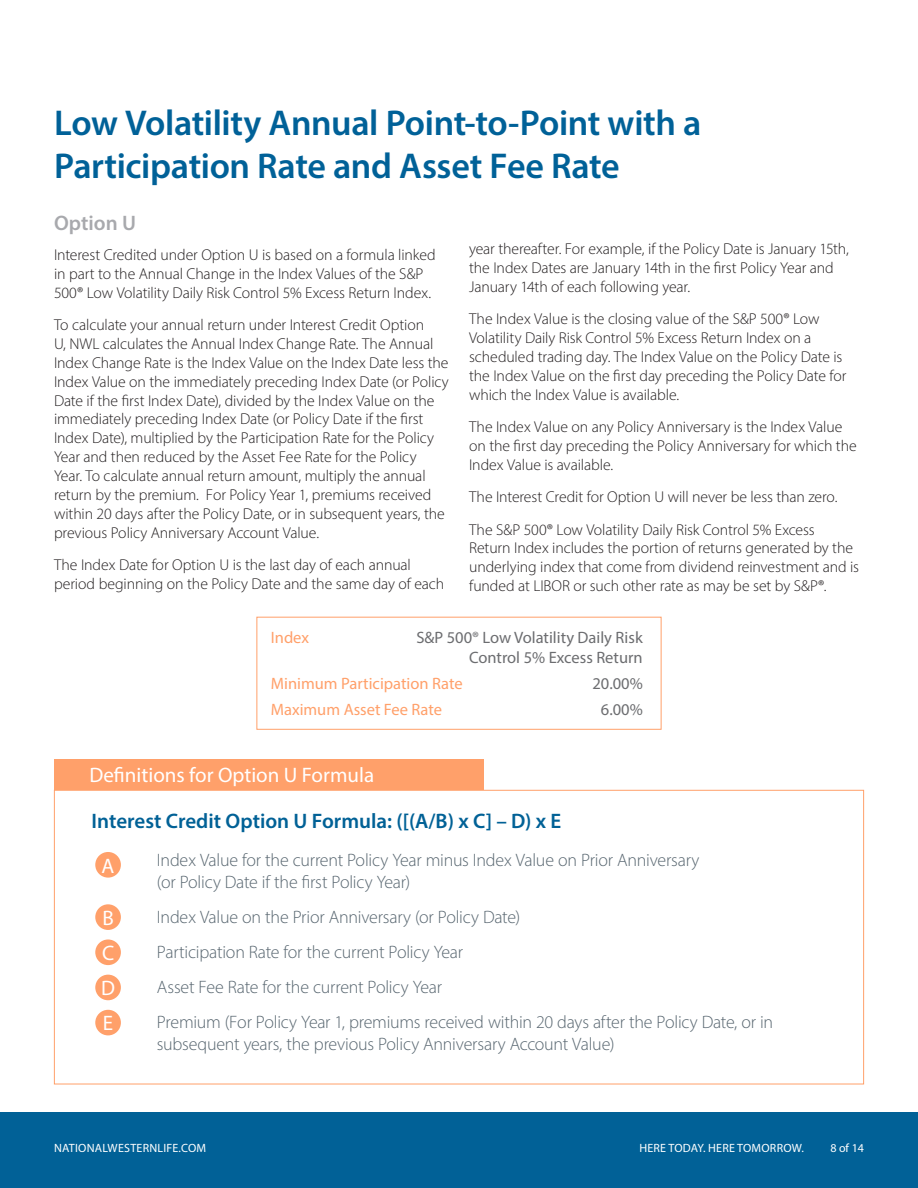
<style>
.page{position:relative;width:918px;height:1188px;background:#fff}
.page>*{position:absolute;margin:0;border:0;box-sizing:border-box;transform-origin:0 0}
.Body_Copy{font:600 36px/43.2px "Myriad Pro";letter-spacing:-.01em;color:#006198}
.t1{font:600 21px "Myriad Pro";color:#016196}
.Body_Copy-2{font:21px "Myriad Pro";color:#fff}
.t2{font:600 21px "Myriad Pro";color:#a8a9ad}
.t3{font:300 18px/21.6px "Myriad Pro";letter-spacing:-.015em;color:#586670}
.t4{font:16.5px/19.5px "Myriad Pro";color:#6c6d70;text-align:right}
.t5{font:16.5px "Myriad Pro";color:#ffa06a}
.Body_Text{font:300 15.75px/18.9px "Myriad Pro";letter-spacing:-.005em;color:#231f20}
.t6{font:12px "Myriad Pro";letter-spacing:.02em;color:#fff}
</style>
<div class="page">
<div style="left:256px;top:617px;width:406px;height:113px;border:1px solid #ffa06a"></div>
<div style="left:54px;top:760px;width:430px;height:30px;background:#ffa06a"></div>
<div style="left:95px;top:852px;width:26px;height:26px;background:#ffa06a;border-radius:50%"></div>
<div style="left:95px;top:904px;width:26px;height:26px;background:#ffa06a;border-radius:50%"></div>
<div style="left:95px;top:939px;width:26px;height:26px;background:#ffa06a;border-radius:50%"></div>
<div style="left:95px;top:975px;width:26px;height:25px;background:#ffa06a;border-radius:50%"></div>
<div style="left:95px;top:1010px;width:26px;height:25px;background:#ffa06a;border-radius:50%"></div>
<div style="left:0;top:1112px;width:918px;height:76px;background:#016197"></div>
<p class="Body_Copy" style="left:54px;top:100px;width:649px">Low Volatility Annual Point-to-Point with a<br>Participation Rate and Asset Fee Rate</p>
<p class="t2" style="left:54px;top:209px;width:84px">Option U</p>
<p class="Body_Text" style="left:54px;top:245px;width:383px">Interest Credited under Option U is based on a formula linked in part to the Annual Change in the Index Values of the S&amp;P<br>500® Low Volatility Daily Risk Control 5% Excess Return Index.</p>
<p class="Body_Text" style="left:54px;top:315px;width:396px">To calculate your annual return under Interest Credit Option<br>U, NWL calculates the Annual Index Change Rate. The Annual Index Change Rate is the Index Value on the Index Date less the Index Value on the immediately preceding Index Date (or Policy Date if the first Index Date), divided by the Index Value on the immediately preceding Index Date (or Policy Date if the first Index Date), multiplied by the Participation Rate for the Policy Year and then reduced by the Asset Fee Rate for the Policy<br>Year. To calculate annual return amount, multiply the annual return by the premium. For Policy Year 1, premiums received within 20 days after the Policy Date, or in subsequent years, the previous Policy Anniversary Account Value.</p>
<p class="Body_Text" style="left:54px;top:555px;width:392px">The Index Date for Option U is the last day of each annual period beginning on the Policy Date and the same day of each</p>
<p class="Body_Text" style="left:469px;top:239px;width:381px">year thereafter. For example, if the Policy Date is January 15th, the Index Dates are January 14th in the first Policy Year and<br>January 14th of each following year.</p>
<p class="Body_Text" style="left:469px;top:309px;width:379px">The Index Value is the closing value of the S&amp;P 500® Low Volatility Daily Risk Control 5% Excess Return Index on a scheduled trading day. The Index Value on the Policy Date is the Index Value on the first day preceding the Policy Date for which the Index Value is available.</p>
<p class="Body_Text" style="left:469px;top:417px;width:389px">The Index Value on any Policy Anniversary is the Index Value on the first day preceding the Policy Anniversary for which the<br>Index Value is available.</p>
<p class="Body_Text" style="left:469px;top:487px;width:370px">The Interest Credit for Option U will never be less than zero.</p>
<p class="Body_Text" style="left:469px;top:520px;width:391px">The S&amp;P 500® Low Volatility Daily Risk Control 5% Excess Return Index includes the portion of returns generated by the underlying index that come from dividend reinvestment and is funded at LIBOR or such other rate as may be set by S&amp;P®.</p>
<p class="t5" style="left:271px;top:628px;width:40px">Index</p>
<p class="t4" style="left:416px;top:628px;width:228px">S&amp;P 500® Low Volatility Daily Risk<br>Control 5% Excess Return</p>
<p class="t5" style="left:271px;top:673px;width:194px">Minimum Participation Rate</p>
<p class="t4" style="left:592px;top:674px;width:52px">20.00%</p>
<p class="t5" style="left:271px;top:700px;width:173px">Maximum Asset Fee Rate</p>
<p class="t4" style="left:601px;top:700px;width:43px">6.00%</p>
<p class="Body_Copy-2" style="left:89px;top:762px;width:286px">Definitions for Option U Formula</p>
<p class="t1" style="left:92px;top:808px;width:471px">Interest Credit Option U Formula: ([(A/B) x C] – D) x E</p>
<p class="t3" style="left:157px;top:849px;width:544px">Index Value for the current Policy Year minus Index Value on Prior Anniversary (or Policy Date if the first Policy Year)</p>
<p class="t3" style="left:157px;top:906px;width:365px">Index Value on the Prior Anniversary (or Policy Date)</p>
<p class="t3" style="left:157px;top:941px;width:308px">Participation Rate for the current Policy Year</p>
<p class="t3" style="left:157px;top:976px;width:287px">Asset Fee Rate for the current Policy Year</p>
<p class="t3" style="left:157px;top:1011px;width:618px">Premium (For Policy Year 1, premiums received within 20 days after the Policy Date, or in subsequent years, the previous Policy Anniversary Account Value)</p>
<p class="Body_Copy-2" style="left:102px;top:853px;width:14px">A</p>
<p class="Body_Copy-2" style="left:102px;top:905px;width:13px">B</p>
<p class="Body_Copy-2" style="left:102px;top:940px;width:14px">C</p>
<p class="Body_Copy-2" style="left:101px;top:975px;width:15px">D</p>
<p class="Body_Copy-2" style="left:103px;top:1010px;width:12px">E</p>
<p class="t6" style="left:54px;top:1141px;width:154px">NATIONALWESTERNLIFE.COM</p>
<p class="t6" style="left:639px;top:1141px;width:166px">HERE TODAY. HERE TOMORROW.</p>
<p class="t6" style="left:830px;top:1141px;width:35px">8 of 14</p>
</div>
